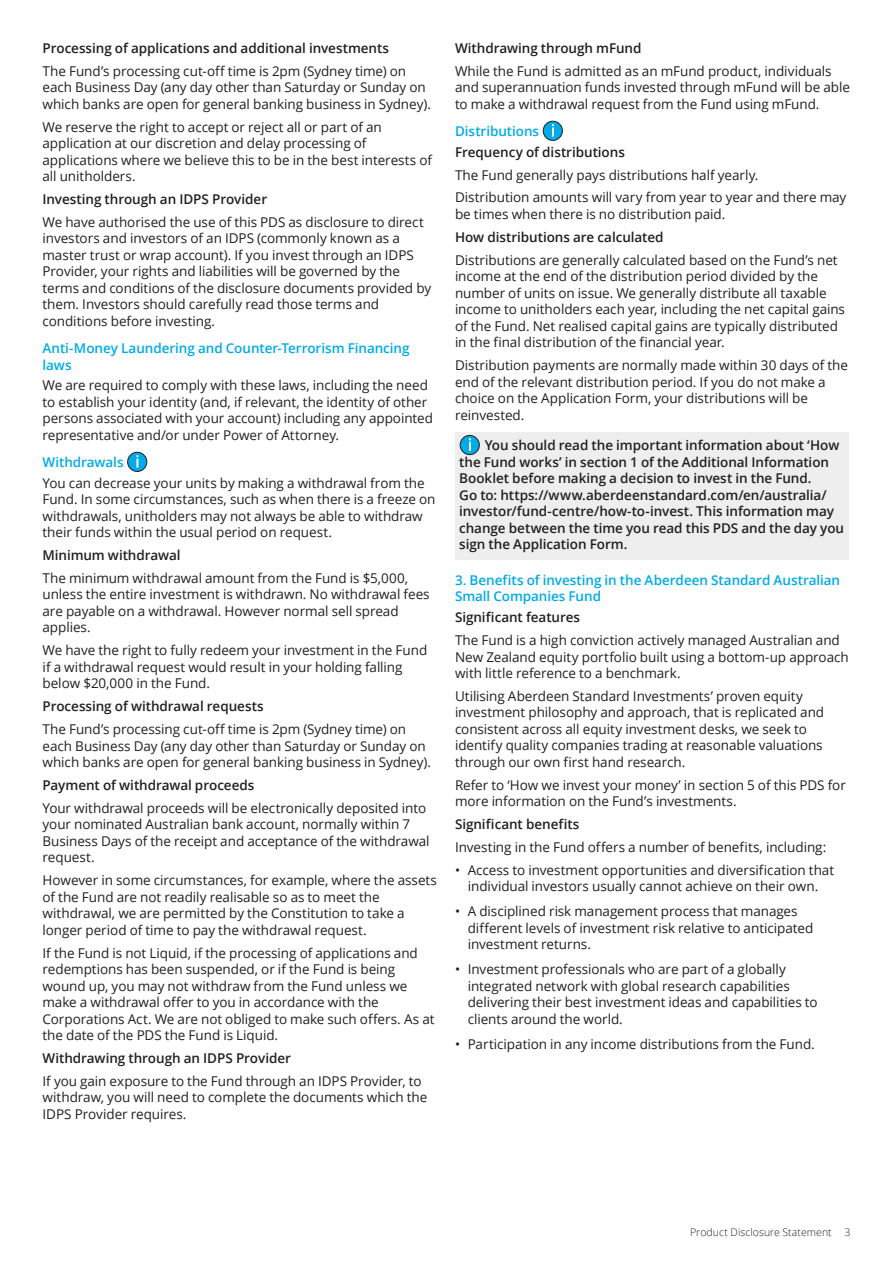
<style>
.page{position:relative;width:893px;height:1263px;background:#fff}
.page>*{position:absolute;margin:0;border:0;box-sizing:border-box;transform-origin:0 0}
._04_Body_Text___Spac{font:13.5px/16.5px "Open Sans";letter-spacing:-.005em;color:#231f20}
.ShadeBox1{font:600 13.5px/16.5px "Open Sans";letter-spacing:-.005em;color:#231f20}
._06_Subhead_2___Blac{font:600 13.5px "Open Sans";letter-spacing:-.005em;color:#231f20}
._05_Subhead_1___9_Pt{font:600 13.5px/16.5px "Open Sans";letter-spacing:-.005em;color:#00abe7}
._04_Body_Text___Spac-2{font:600 13.5px "Open Sans";letter-spacing:-.005em;color:#231f20}
.t1{font:300 10.5px "Open Sans";letter-spacing:.005em;color:#231f20}
</style>
<div class="page">
<div style="left:128px;top:452px;width:19px;height:19px;background:#00abe7;border-radius:50%"></div>
<div style="left:127px;top:452px;width:20px;height:20px;border:1px solid #231f20;border-radius:50%"></div>
<svg style="left:136px;top:455px;width:3px;height:13px"></svg>
<div style="left:543px;top:121px;width:19px;height:19px;background:#00abe7;border-radius:50%"></div>
<div style="left:543px;top:121px;width:20px;height:20px;border:1px solid #231f20;border-radius:50%"></div>
<svg style="left:552px;top:124px;width:2px;height:13px"></svg>
<div style="left:455px;top:432px;width:393px;height:127px;background:#eeeeef"></div>
<div style="left:460px;top:435px;width:19px;height:20px;background:#00abe7;border-radius:50%"></div>
<div style="left:460px;top:435px;width:20px;height:20px;border:1px solid #231f20;border-radius:50%"></div>
<svg style="left:469px;top:438px;width:2px;height:13px"></svg>
<p class="_04_Body_Text___Spac-2" style="left:43px;top:39px;width:348px">Processing of applications and additional investments</p>
<p class="_04_Body_Text___Spac" style="left:43px;top:62px;width:390px">The Fund’s processing cut-off time is 2pm (Sydney time) on each Business Day (any day other than Saturday or Sunday on which banks are open for general banking business in Sydney).</p>
<p class="_04_Body_Text___Spac" style="left:43px;top:118px;width:391px">We reserve the right to accept or reject all or part of an application at our discretion and delay processing of applications where we believe this to be in the best interests of all unitholders.</p>
<p class="_04_Body_Text___Spac-2" style="left:43px;top:190px;width:226px">Investing through an IDPS Provider</p>
<p class="_04_Body_Text___Spac" style="left:43px;top:213px;width:390px">We have authorised the use of this PDS as disclosure to direct investors and investors of an IDPS (commonly known as a master trust or wrap account). If you invest through an IDPS Provider, your rights and liabilities will be governed by the terms and conditions of the disclosure documents provided by them. Investors should carefully read those terms and conditions before investing.</p>
<p class="_05_Subhead_1___9_Pt" style="left:43px;top:340px;width:368px">Anti-Money Laundering and Counter-Terrorism Financing laws</p>
<p class="_04_Body_Text___Spac" style="left:43px;top:377px;width:392px">We are required to comply with these laws, including the need to establish your identity (and, if relevant, the identity of other persons associated with your account) including any appointed representative and/or under Power of Attorney.</p>
<p class="_05_Subhead_1___9_Pt" style="left:43px;top:453px;width:83px">Withdrawals</p>
<p class="_04_Body_Text___Spac" style="left:43px;top:474px;width:394px">You can decrease your units by making a withdrawal from the Fund. In some circumstances, such as when there is a freeze on withdrawals, unitholders may not always be able to withdraw their funds within the usual period on request.</p>
<p class="_06_Subhead_2___Blac" style="left:43px;top:546px;width:140px">Minimum withdrawal</p>
<p class="_04_Body_Text___Spac" style="left:43px;top:569px;width:389px">The minimum withdrawal amount from the Fund is $5,000, unless the entire investment is withdrawn. No withdrawal fees are payable on a withdrawal. However normal sell spread applies.</p>
<p class="_04_Body_Text___Spac" style="left:43px;top:642px;width:386px">We have the right to fully redeem your investment in the Fund if a withdrawal request would result in your holding falling below $20,000 in the Fund.</p>
<p class="_06_Subhead_2___Blac" style="left:43px;top:697px;width:223px">Processing of withdrawal requests</p>
<p class="_04_Body_Text___Spac" style="left:43px;top:721px;width:390px">The Fund’s processing cut-off time is 2pm (Sydney time) on each Business Day (any day other than Saturday or Sunday on which banks are open for general banking business in Sydney).</p>
<p class="_06_Subhead_2___Blac" style="left:43px;top:776px;width:213px">Payment of withdrawal proceeds</p>
<p class="_04_Body_Text___Spac" style="left:43px;top:799px;width:389px">Your withdrawal proceeds will be electronically deposited into your nominated Australian bank account, normally within 7<br>Business Days of the receipt and acceptance of the withdrawal request.</p>
<p class="_04_Body_Text___Spac" style="left:43px;top:872px;width:396px">However in some circumstances, for example, where the assets of the Fund are not readily realisable so as to meet the withdrawal, we are permitted by the Constitution to take a longer period of time to pay the withdrawal request.</p>
<p class="_04_Body_Text___Spac" style="left:43px;top:944px;width:394px">If the Fund is not Liquid, if the processing of applications and redemptions has been suspended, or if the Fund is being wound up, you may not withdraw from the Fund unless we make a withdrawal offer to you in accordance with the Corporations Act. We are not obliged to make such offers. As at the date of the PDS the Fund is Liquid.</p>
<p class="_06_Subhead_2___Blac" style="left:43px;top:1049px;width:250px">Withdrawing through an IDPS Provider</p>
<p class="_04_Body_Text___Spac" style="left:43px;top:1072px;width:386px">If you gain exposure to the Fund through an IDPS Provider, to withdraw, you will need to complete the documents which the<br>IDPS Provider requires.</p>
<p class="_04_Body_Text___Spac-2" style="left:455px;top:39px;width:188px">Withdrawing through mFund</p>
<p class="_04_Body_Text___Spac" style="left:455px;top:62px;width:397px">While the Fund is admitted as an mFund product, individuals and superannuation funds invested through mFund will be able to make a withdrawal request from the Fund using mFund.</p>
<p class="_05_Subhead_1___9_Pt" style="left:455px;top:122px;width:86px">Distributions</p>
<p class="_06_Subhead_2___Blac" style="left:455px;top:142px;width:171px">Frequency of distributions</p>
<p class="_04_Body_Text___Spac" style="left:455px;top:166px;width:305px">The Fund generally pays distributions half yearly.</p>
<p class="_04_Body_Text___Spac" style="left:455px;top:189px;width:393px">Distribution amounts will vary from year to year and there may be times when there is no distribution paid.</p>
<p class="_06_Subhead_2___Blac" style="left:455px;top:228px;width:210px">How distributions are calculated</p>
<p class="_04_Body_Text___Spac" style="left:455px;top:251px;width:392px">Distributions are generally calculated based on the Fund’s net income at the end of the distribution period divided by the number of units on issue. We generally distribute all taxable income to unitholders each year, including the net capital gains of the Fund. Net realised capital gains are typically distributed in the final distribution of the financial year.</p>
<p class="_04_Body_Text___Spac" style="left:455px;top:357px;width:395px">Distribution payments are normally made within 30 days of the end of the relevant distribution period. If you do not make a choice on the Application Form, your distributions will be reinvested.</p>
<p class="ShadeBox1" style="left:459px;top:437px;width:386px;text-indent:25px">You should read the important information about ‘How the Fund works’ in section 1 of the Additional Information Booklet before making a decision to invest in the Fund.<br>Go to: https://www.aberdeenstandard.com/en/australia/ investor/fund-centre/how-to-invest. This information may change between the time you read this PDS and the day you sign the Application Form.</p>
<p class="_05_Subhead_1___9_Pt" style="left:455px;top:571px;width:387px">3. Benefits of investing in the Aberdeen Standard Australian<br>Small Companies Fund</p>
<p class="_06_Subhead_2___Blac" style="left:455px;top:608px;width:127px">Significant features</p>
<p class="_04_Body_Text___Spac" style="left:455px;top:631px;width:395px">The Fund is a high conviction actively managed Australian and<br>New Zealand equity portfolio built using a bottom-up approach with little reference to a benchmark.</p>
<p class="_04_Body_Text___Spac" style="left:455px;top:687px;width:371px">Utilising Aberdeen Standard Investments’ proven equity investment philosophy and approach, that is replicated and consistent across all equity investment desks, we seek to identify quality companies trading at reasonable valuations through our own first hand research.</p>
<p class="_04_Body_Text___Spac" style="left:455px;top:776px;width:392px">Refer to ‘How we invest your money’ in section 5 of this PDS for more information on the Fund’s investments.</p>
<p class="_06_Subhead_2___Blac" style="left:455px;top:815px;width:126px">Significant benefits</p>
<p class="_04_Body_Text___Spac" style="left:455px;top:838px;width:373px">Investing in the Fund offers a number of benefits, including:</p>
<p class="_04_Body_Text___Spac" style="left:455px;top:861px;width:381px;text-align:center">• Access to investment opportunities and diversification that individual investors usually cannot achieve on their own.</p>
<p class="_04_Body_Text___Spac" style="left:468px;top:903px;width:347px;text-indent:-13px">• A disciplined risk management process that manages different levels of investment risk relative to anticipated investment returns.</p>
<p class="_04_Body_Text___Spac" style="left:468px;top:961px;width:351px;text-indent:-13px">• Investment professionals who are part of a globally integrated network with global research capabilities delivering their best investment ideas and capabilities to clients around the world.</p>
<p class="_04_Body_Text___Spac" style="left:455px;top:1035px;width:361px">• Participation in any income distributions from the Fund.</p>
<p class="t1" style="left:690px;top:1224px;width:162px">Product Disclosure Statement 3</p>
</div>
